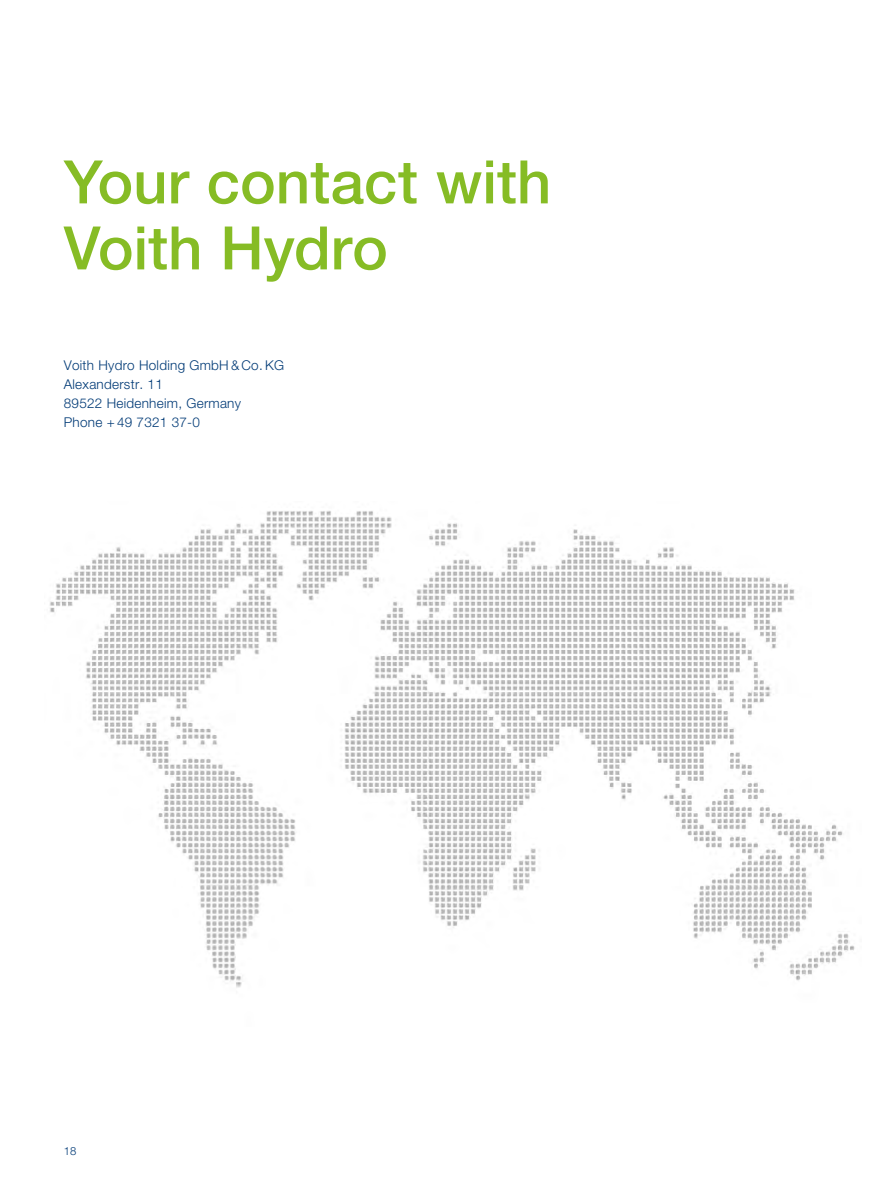
<style>
.page{position:relative;width:893px;height:1191px;background:#fff}
.page>*{position:absolute;margin:0;border:0;box-sizing:border-box;transform-origin:0 0}
.t1{font:500 60px/66px "Helvetica Neue LT Pro";color:#86bc25}
.t2{font:300 13.5px/19.2px "Helvetica Neue LT Pro";letter-spacing:.02em;color:#003a76}
.t3{font:300 11.25px "Helvetica Neue LT Pro";color:#003a76}
</style>
<div class="page">
<img style="left:50px;top:511px;width:805px;height:477px">
<h1 class="t1" style="left:64px;top:148px;width:489px">Your contact with<br>Voith Hydro</h1>
<p class="t2" style="left:64px;top:355px;width:222px">Voith Hydro Holding GmbH &amp; Co. KG<br>Alexanderstr. 11<br>89522 Heidenheim, Germany<br>Phone + 49 7321 37-0</p>
<p class="t3" style="left:64px;top:1144px;width:14px">18</p>
</div>
